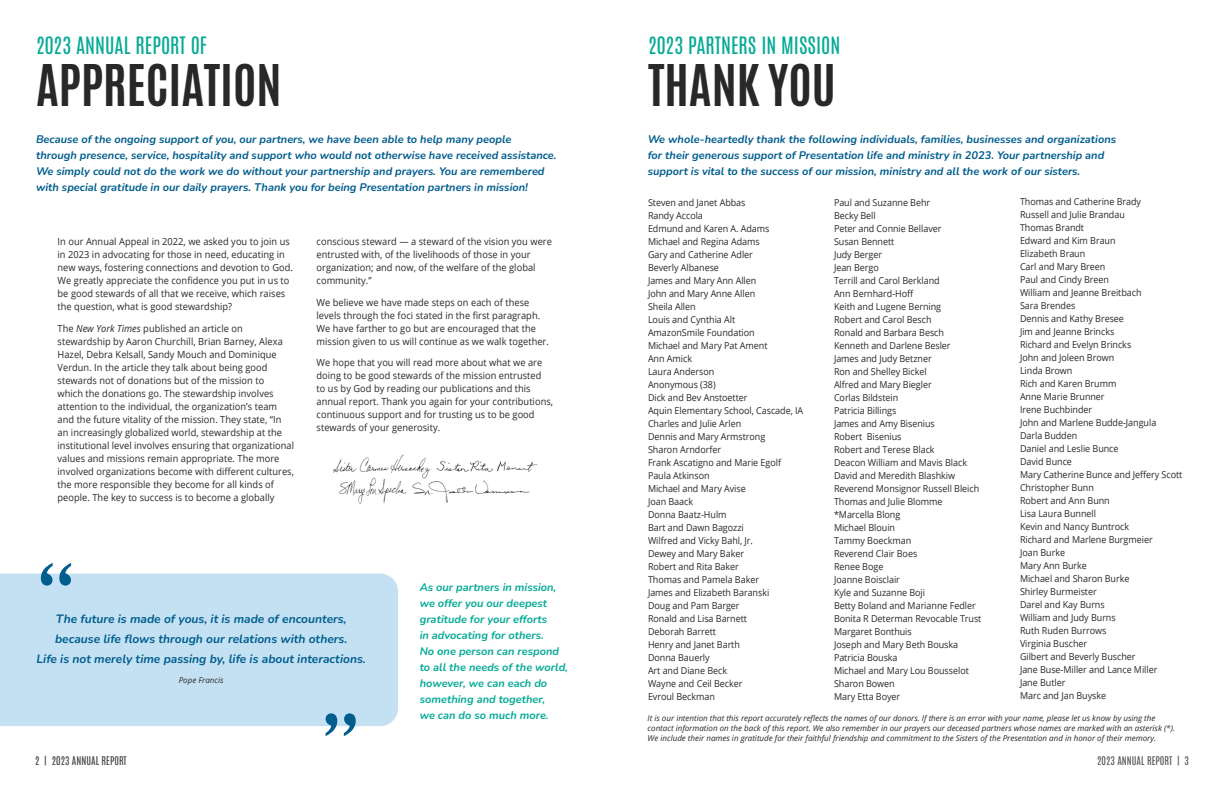
<style>
.page{position:relative;width:1224px;height:792px;background:#fff}
.page>*{position:absolute;margin:0;border:0;box-sizing:border-box;transform-origin:0 0}
.t1{font:700 48px "Antonio";color:#292829}
.t2{font:20px "Antonio";color:#05aa96}
.t3{font:italic 200 12px/20px "Nunito";color:#005d8d;text-align:center}
.t4{font:italic 200 11px/16px "Nunito";color:#005d8d}
.t5{font:italic 200 11px/16px "Nunito";color:#05aa96}
.t6{font:10px "Antonio";color:#414042}
.t7{font:10px "Antonio";color:#565659}
.t8{font:9.8px/13px "Open Sans";letter-spacing:.005em;color:#292829;scale:.94 1}
.t9{font:9.5px/13px "Open Sans";letter-spacing:-.005em;color:#292829;scale:.94 1}
.t10{font:italic 8px/10px "Open Sans";color:#292829}
.s1{font-style:italic}
</style>
<div class="page">
<div style="left:0;top:574px;width:398px;height:152px;background:#c4e1f4"></div>
<svg style="left:59px;top:563px;width:12px;height:23px"></svg>
<svg style="left:41px;top:563px;width:12px;height:23px"></svg>
<svg style="left:326px;top:713px;width:11px;height:23px"></svg>
<svg style="left:344px;top:713px;width:12px;height:23px"></svg>
<img style="left:333px;top:454px;width:205px;height:21px">
<img style="left:339px;top:475px;width:191px;height:29px">
<h2 class="t2" style="left:36px;top:31px;width:173px">2023 ANNUAL REPORT OF</h2>
<h1 class="t1" style="left:36px;top:50px;width:247px">APPRECIATION</h1>
<h2 class="t2" style="left:648px;top:31px;width:194px">2023 PARTNERS IN MISSION</h2>
<h1 class="t1" style="left:648px;top:50px;width:189px">THANK YOU</h1>
<p class="t4" style="left:36px;top:131px;width:522px">Because of the ongoing support of you, our partners, we have been able to help many people<br>through presence, service, hospitality and support who would not otherwise have received assistance.<br>We simply could not do the work we do without your partnership and prayers. You are remembered with special gratitude in our daily prayers. Thank you for being Presentation partners in mission!</p>
<p class="t4" style="left:648px;top:131px;width:470px">We whole-heartedly thank the following individuals, families, businesses and organizations for their generous support of Presentation life and ministry in 2023. Your partnership and support is vital to the success of our mission, ministry and all the work of our sisters.</p>
<p class="t9" style="left:834px;top:195px;width:158px">Paul and Suzanne Behr<br>Becky Bell<br>Peter and Connie Bellaver<br>Susan Bennett<br>Judy Berger<br>Jean Bergo<br>Terrill and Carol Berkland<br>Ann Bernhard-Hoff<br>Keith and Lugene Berning<br>Robert and Carol Besch<br>Ronald and Barbara Besch<br>Kenneth and Darlene Besler<br>James and Judy Betzner<br>Ron and Shelley Bickel<br>Alfred and Mary Biegler<br>Corlas Bildstein<br>Patricia Billings<br>James and Amy Bisenius<br>Robert Bisenius<br>Robert and Terese Black<br>Deacon William and Mavis Black<br>David and Meredith Blashkiw<br>Reverend Monsignor Russell Bleich<br>Thomas and Julie Blomme *Marcella Blong<br>Michael Blouin<br>Tammy Boeckman<br>Reverend Clair Boes<br>Renee Boge<br>Joanne Boisclair<br>Kyle and Suzanne Boji<br>Betty Boland and Marianne Fedler<br>Bonita R Determan Revocable Trust<br>Margaret Bonthuis<br>Joseph and Mary Beth Bouska<br>Patricia Bouska<br>Michael and Mary Lou Bousselot<br>Sharon Bowen<br>Mary Etta Boyer</p>
<p class="t9" style="left:1020px;top:195px;width:174px">Thomas and Catherine Brady<br>Russell and Julie Brandau<br>Thomas Brandt<br>Edward and Kim Braun<br>Elizabeth Braun<br>Carl and Mary Breen<br>Paul and Cindy Breen<br>William and Jeanne Breitbach<br>Sara Brendes<br>Dennis and Kathy Bresee<br>Jim and Jeanne Brincks<br>Richard and Evelyn Brincks<br>John and Joleen Brown<br>Linda Brown<br>Rich and Karen Brumm<br>Anne Marie Brunner<br>Irene Buchbinder<br>John and Marlene Budde-Jangula<br>Darla Budden<br>Daniel and Leslie Bunce<br>David Bunce<br>Mary Catherine Bunce and Jeffery Scott<br>Christopher Bunn<br>Robert and Ann Bunn<br>Lisa Laura Bunnell<br>Kevin and Nancy Buntrock<br>Richard and Marlene Burgmeier<br>Joan Burke<br>Mary Ann Burke<br>Michael and Sharon Burke<br>Shirley Burmeister<br>Darel and Kay Burns<br>William and Judy Burns<br>Ruth Ruden Burrows<br>Virginia Buscher<br>Gilbert and Beverly Buscher<br>Jane Buse-Miller and Lance Miller<br>Jane Butler<br>Marc and Jan Buyske</p>
<p class="t9" style="left:648px;top:195px;width:167px">Steven and Janet Abbas<br>Randy Accola<br>Edmund and Karen A. Adams<br>Michael and Regina Adams<br>Gary and Catherine Adler<br>Beverly Albanese<br>James and Mary Ann Allen<br>John and Mary Anne Allen<br>Sheila Allen<br>Louis and Cynthia Alt<br>AmazonSmile Foundation<br>Michael and Mary Pat Ament<br>Ann Amick<br>Laura Anderson<br>Anonymous (38)<br>Dick and Bev Anstoetter<br>Aquin Elementary School, Cascade, IA<br>Charles and Julie Arlen<br>Dennis and Mary Armstrong<br>Sharon Arndorfer<br>Frank Ascatigno and Marie Egolf<br>Paula Atkinson<br>Michael and Mary Avise<br>Joan Baack<br>Donna Baatz-Hulm<br>Bart and Dawn Bagozzi<br>Wilfred and Vicky Bahl, Jr.<br>Dewey and Mary Baker<br>Robert and Rita Baker<br>Thomas and Pamela Baker<br>James and Elizabeth Baranski<br>Doug and Pam Barger<br>Ronald and Lisa Barnett<br>Deborah Barrett<br>Henry and Janet Barth<br>Donna Bauerly<br>Art and Diane Beck<br>Wayne and Ceil Becker<br>Evroul Beckman</p>
<p class="t8" style="left:317px;top:235px;width:252px">conscious steward — a steward of the vision you were entrusted with, of the livelihoods of those in your organization; and now, of the welfare of the global community.”</p>
<p class="t8" style="left:317px;top:295px;width:249px">We believe we have made steps on each of these levels through the foci stated in the first paragraph.<br>We have farther to go but are encouraged that the mission given to us will continue as we walk together.</p>
<p class="t8" style="left:317px;top:356px;width:253px">We hope that you will read more about what we are doing to be good stewards of the mission entrusted<br>to us by God by reading our publications and this annual report. Thank you again for your contributions, continuous support and for trusting us to be good stewards of your generosity.</p>
<p class="t8" style="left:58px;top:235px;width:252px">In our Annual Appeal in 2022, we asked you to join us in 2023 in advocating for those in need, educating in new ways, fostering connections and devotion to God.<br>We greatly appreciate the confidence you put in us to be good stewards of all that we receive, which raises the question, what is good stewardship?</p>
<p class="t8" style="left:58px;top:321px;width:253px">The <span class="s1">New York Times</span> published an article on stewardship by Aaron Churchill, Brian Barney, Alexa Hazel, Debra Kelsall, Sandy Mouch and Dominique Verdun. In the article they talk about being good stewards not of donations but of the mission to<br>which the donations go. The stewardship involves attention to the individual, the organization’s team and the future vitality of the mission. They state, “In an increasingly globalized world, stewardship at the institutional level involves ensuring that organizational values and missions remain appropriate. The more involved organizations become with different cultures, the more responsible they become for all kinds of people. The key to success is to become a globally</p>
<p class="t5" style="left:420px;top:579px;width:150px">As our partners in mission, we offer you our deepest gratitude for your efforts<br>in advocating for others.<br>No one person can respond to all the needs of the world, however, we can each do something and together,<br>we can do so much more.</p>
<p class="t3" style="left:37px;top:608px;width:331px">The future is made of yous, it is made of encounters, because life flows through our relations with others.<br>Life is not merely time passing by, life is about interactions.</p>
<p class="t10" style="left:179px;top:675px;width:46px">Pope Francis</p>
<p class="t10" style="left:648px;top:713px;width:529px">It is our intention that this report accurately reflects the names of our donors. If there is an error with your name, please let us know by using the contact information on the back of this report. We also remember in our prayers our deceased partners whose names are marked with an asterisk (*).<br>We include their names in gratitude for their faithful friendship and commitment to the Sisters of the Presentation and in honor of their memory.</p>
<p class="t6" style="left:35px;top:753px;width:93px">2 | 2023 ANNUAL REPORT</p>
<p class="t7" style="left:1097px;top:753px;width:93px">2023 ANNUAL REPORT | 3</p>
</div>
